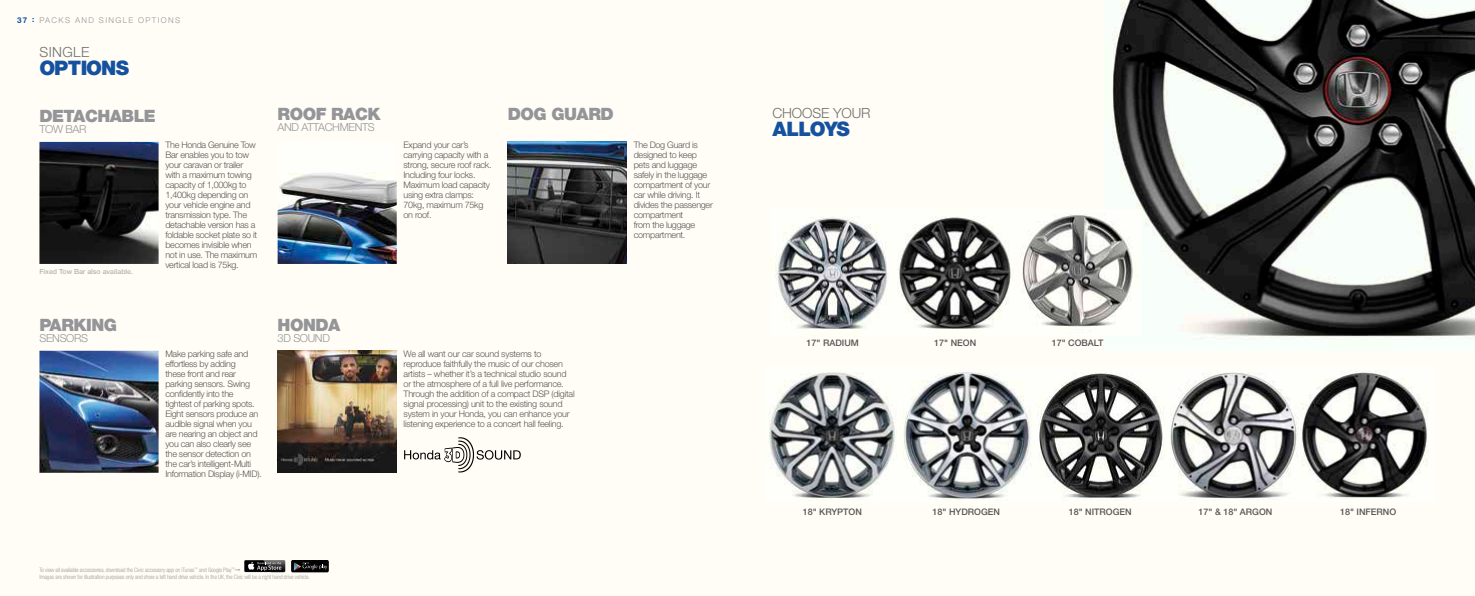
<style>
.page{position:relative;width:1475px;height:596px;background:#fff}
.page>*{position:absolute;margin:0;border:0;box-sizing:border-box;transform-origin:0 0}
.t1{font:900 20px "Helvetica Neue LT Std";letter-spacing:-.04em;color:#1651a0}
.t2{font:900 20px "Helvetica Neue LT Std";letter-spacing:-.06em;color:#1651a0}
.t3{font:900 17px "Helvetica Neue LT Std";letter-spacing:-.03em;color:#949599}
.t4{font:300 14px "Helvetica Neue LT Std";letter-spacing:-.01em;color:#6e6e6e}
.t5{font:300 11px "Helvetica Neue LT Std";letter-spacing:-.03em;color:#949599}
.t6{font:300 9px/10px "Helvetica Neue LT Std";letter-spacing:-.03em;color:#565655}
.t7{font:500 9px "Helvetica Neue LT Std";color:#565655}
.t8{font:300 8px "Helvetica Neue LT Std";letter-spacing:.17em;color:#949599}
.t9{font:500 7px "Helvetica Neue LT Std";color:#b2b2b2}
.t10{font:300 condensed 6px/7px "Helvetica Neue LT Std";letter-spacing:-.02em;color:#9c9c9c}
.s1{font-weight:700;color:#1651a0}
</style>
<div class="page">
<div style="left:0;top:0;width:1474px;height:595px;background:#fffdf6"></div>
<img style="left:769px;top:370px;width:660px;height:130px">
<img style="left:775px;top:216px;width:112px;height:113px">
<img style="left:897px;top:217px;width:114px;height:112px">
<img style="left:277px;top:173px;width:119px;height:91px">
<img style="left:507px;top:142px;width:120px;height:122px">
<img style="left:39px;top:142px;width:119px;height:122px">
<img style="left:277px;top:350px;width:119px;height:122px">
<img style="left:39px;top:350px;width:119px;height:122px">
<svg style="left:404px;top:437px;width:116px;height:35px"></svg>
<img style="left:1112px;top:0;width:362px;height:340px">
<img style="left:1021px;top:209px;width:119px;height:126px">
<div style="left:244px;top:560px;width:41px;height:11px;background:#000001"></div>
<svg style="left:248px;top:560px;width:37px;height:12px"></svg>
<div style="left:291px;top:559px;width:38px;height:13px;background:#000;border-radius:2px"></div>
<svg style="left:294px;top:562px;width:33px;height:8px"></svg>
<p class="t8" style="left:17px;top:15px;width:165px"><span class="s1">37 :</span> PACKS AND SINGLE OPTIONS</p>
<h3 class="t4" style="left:39px;top:44px;width:52px">SINGLE</h3>
<h1 class="t1" style="left:39px;top:56px;width:91px">OPTIONS</h1>
<h2 class="t3" style="left:39px;top:106px;width:118px">DETACHABLE</h2>
<p class="t5" style="left:39px;top:122px;width:48px">TOW BAR</p>
<p class="t9" style="left:39px;top:267px;width:95px">Fixed Tow Bar also available.</p>
<p class="t6" style="left:165px;top:140px;width:93px">The Honda Genuine Tow<br>Bar enables you to tow your caravan or trailer with a maximum towing capacity of 1,000kg to<br>1,400kg depending on your vehicle engine and transmission type. The detachable version has a foldable socket plate so it becomes invisible when not in use. The maximum vertical load is 75kg.</p>
<h2 class="t3" style="left:277px;top:104px;width:104px">ROOF RACK</h2>
<p class="t5" style="left:277px;top:120px;width:99px">AND ATTACHMENTS</p>
<h2 class="t3" style="left:39px;top:314px;width:79px">PARKING</h2>
<p class="t5" style="left:39px;top:331px;width:50px">SENSORS</p>
<p class="t6" style="left:165px;top:348px;width:98px">Make parking safe and effortless by adding<br>these front and rear parking sensors. Swing confidently into the tightest of parking spots.<br>Eight sensors produce an audible signal when you are nearing an object and you can also clearly see the sensor detection on the car’s intelligent-Multi<br>Information Display (i-MID).</p>
<h2 class="t3" style="left:277px;top:314px;width:64px">HONDA</h2>
<p class="t5" style="left:277px;top:331px;width:54px">3D SOUND</p>
<p class="t6" style="left:403px;top:140px;width:90px">Expand your car’s carrying capacity with a strong, secure roof rack.<br>Including four locks.<br>Maximum load capacity using extra clamps:<br>70kg, maximum 75kg on roof.</p>
<h2 class="t3" style="left:507px;top:104px;width:107px">DOG GUARD</h2>
<p class="t6" style="left:633px;top:140px;width:81px">The Dog Guard is designed to keep pets and luggage safely in the luggage compartment of your car while driving. It divides the passenger compartment<br>from the luggage compartment.</p>
<p class="t6" style="left:403px;top:348px;width:173px">We all want our car sound systems to reproduce faithfully the music of our chosen artists – whether it’s a technical studio sound or the atmosphere of a full live performance.<br>Through the addition of a compact DSP (digital signal processing) unit to the existing sound system in your Honda, you can enhance your listening experience to a concert hall feeling.</p>
<p class="t10" style="left:39px;top:566px;width:272px">To view all available accessories, download the Civic accessory app on iTunes<sup>™</sup> and Google Play<sup>™</sup>➞<br>Images are shown for illustration purposes only and show a left hand drive vehicle. In the UK, the Civic will be a right hand drive vehicle.</p>
<h3 class="t4" style="left:772px;top:104px;width:99px">CHOOSE YOUR</h3>
<h1 class="t2" style="left:772px;top:117px;width:79px">ALLOYS</h1>
<p class="t7" style="left:806px;top:337px;width:54px">17" RADIUM</p>
<p class="t7" style="left:934px;top:337px;width:44px">17" NEON</p>
<p class="t7" style="left:1051px;top:337px;width:53px">17" COBALT</p>
<p class="t7" style="left:802px;top:506px;width:61px">18" KRYPTON</p>
<p class="t7" style="left:1198px;top:506px;width:75px">17" &amp; 18" ARGON</p>
<p class="t7" style="left:1339px;top:506px;width:58px">18" INFERNO</p>
<p class="t7" style="left:932px;top:506px;width:69px">18" HYDROGEN</p>
<p class="t7" style="left:1068px;top:506px;width:65px">18" NITROGEN</p>
</div>
